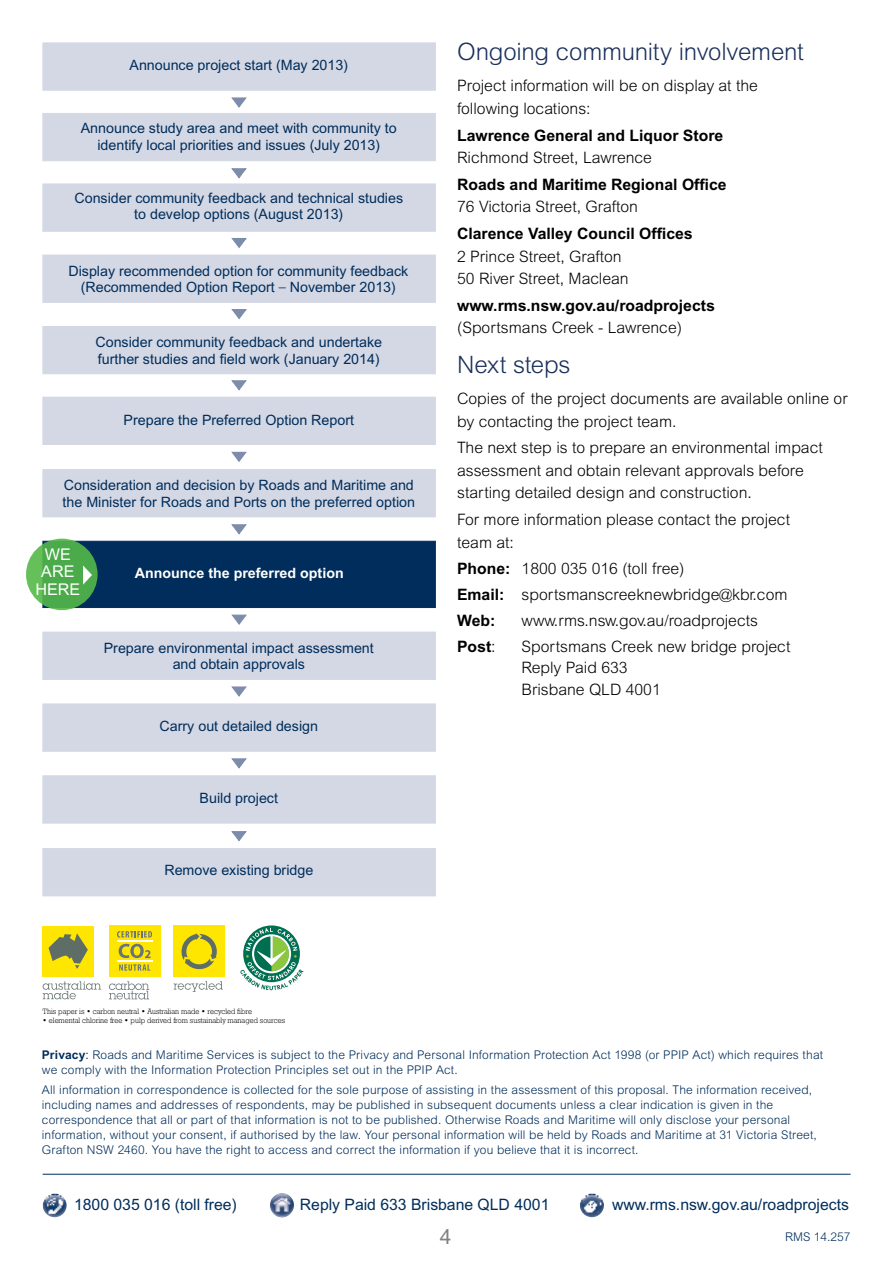
<style>
.page{position:relative;width:893px;height:1263px;background:#fff}
.page>*{position:absolute;margin:0;border:0;box-sizing:border-box;transform-origin:0 0}
.SUB_1{font:300 24px "Arial MT Std";letter-spacing:-.01em;color:#1a2f5a}
.t1{font:21px "Arial MT Std";color:#808285}
.t2{font:16.2px/17.2px "Arial MT Std";color:#fff;text-align:center}
.BODY{font:300 15.75px/22.5px "Arial MT Std";color:#000}
.BODY-2{font:700 15.75px/22.5px "Arial MT Std";color:#000}
.t3{font:15.75px "Arial MT Std";color:#002d5b}
.t4{font:14.25px/16.5px "Arial MT Std";color:#002d5b;text-align:center}
.t5{font:700 14.25px "Arial MT Std";color:#fff}
.BODY-3{font:300 12px/15px "Arial MT Std";letter-spacing:.01em;color:#002d5b}
.t6{font:7.65px "Geometric Slab 712 BT Light A";color:#000}
.s1{font-family:"The Sans";font-weight:300}
.s2{font-weight:300}
.s3{font-weight:700}
.s4{font-weight:400}
</style>
<div class="page">
<div style="left:43px;top:541px;width:393px;height:67px;background:#002d5b;border:1px solid #002d5b"></div>
<div style="left:26px;top:539px;width:72px;height:71px;background:linear-gradient(to right,#60bd56,#419f45);border-radius:50%"></div>
<svg style="left:83px;top:565px;width:9px;height:20px"></svg>
<div style="left:43px;top:43px;width:393px;height:48px;background:#d4d8e4"></div>
<div style="left:43px;top:469px;width:393px;height:48px;background:#d4d8e4"></div>
<div style="left:43px;top:703px;width:393px;height:49px;background:#d4d8e4;border:1px solid #d4d8e4"></div>
<div style="left:43px;top:775px;width:393px;height:48px;background:#d4d8e4"></div>
<div style="left:43px;top:848px;width:393px;height:48px;background:#d4d8e4"></div>
<div style="left:43px;top:113px;width:393px;height:48px;background:#d4d8e4"></div>
<div style="left:43px;top:184px;width:393px;height:48px;background:#d4d8e4"></div>
<div style="left:43px;top:326px;width:393px;height:48px;background:#d4d8e4"></div>
<div style="left:43px;top:255px;width:393px;height:48px;background:#d4d8e4"></div>
<div style="left:43px;top:397px;width:393px;height:48px;background:#d4d8e4"></div>
<div style="left:43px;top:632px;width:393px;height:48px;background:#d4d8e4"></div>
<svg style="left:231px;top:97px;width:16px;height:11px"></svg>
<svg style="left:231px;top:168px;width:16px;height:11px"></svg>
<svg style="left:231px;top:238px;width:16px;height:11px"></svg>
<svg style="left:231px;top:309px;width:16px;height:11px"></svg>
<svg style="left:231px;top:380px;width:16px;height:11px"></svg>
<svg style="left:231px;top:451px;width:16px;height:11px"></svg>
<svg style="left:231px;top:524px;width:16px;height:11px"></svg>
<svg style="left:231px;top:686px;width:16px;height:11px"></svg>
<svg style="left:231px;top:758px;width:16px;height:11px"></svg>
<svg style="left:231px;top:831px;width:16px;height:11px"></svg>
<svg style="left:231px;top:614px;width:16px;height:11px"></svg>
<hr style="left:43px;top:1174px;width:808px;height:1px;background:#002d5b">
<div style="left:43px;top:926px;width:51px;height:51px;background:#ffe600"></div>
<svg style="left:49px;top:933px;width:39px;height:36px"></svg>
<svg style="left:43px;top:981px;width:58px;height:18px"></svg>
<div style="left:109px;top:925px;width:51px;height:51px;background:#ffe600"></div>
<svg style="left:119px;top:944px;width:32px;height:14px"></svg>
<svg style="left:117px;top:931px;width:35px;height:6px"></svg>
<svg style="left:119px;top:964px;width:31px;height:7px"></svg>
<hr style="left:117px;top:960px;width:35px;height:2px;background:#fff">
<hr style="left:117px;top:940px;width:35px;height:1px;background:#fff">
<svg style="left:109px;top:981px;width:40px;height:18px"></svg>
<svg style="left:174px;top:981px;width:49px;height:11px"></svg>
<div style="left:173px;top:925px;width:52px;height:52px;background:#ffe600"></div>
<svg style="left:181px;top:933px;width:36px;height:37px"></svg>
<svg style="left:240px;top:928px;width:63px;height:62px"></svg>
<img style="left:270px;top:1193px;width:24px;height:24px;border-radius:12px">
<img style="left:43px;top:1193px;width:24px;height:24px;border-radius:12px">
<img style="left:580px;top:1193px;width:24px;height:24px;border-radius:12px">
<p class="t4" style="left:130px;top:57px;width:220px">Announce project start (May 2013)</p>
<p class="t4" style="left:81px;top:120px;width:318px">Announce study area and meet with community to identify local priorities and issues (July 2013)</p>
<p class="t4" style="left:74px;top:189px;width:330px">Consider community feedback and technical studies to develop options (August 2013)</p>
<p class="t4" style="left:68px;top:263px;width:341px">Display recommended option for community feedback</p>
<p class="t4" style="left:81px;top:279px;width:317px">(Recommended Option Report <span class="s1">–</span> November 2013)</p>
<p class="t4" style="left:95px;top:334px;width:288px;text-align:left">Consider community feedback and undertake further studies and field work (January 2014)</p>
<p class="t4" style="left:124px;top:412px;width:232px">Prepare the Preferred Option Report</p>
<p class="t4" style="left:63px;top:477px;width:354px;text-align:left">Consideration and decision by Roads and Maritime and the Minister for Roads and Ports on the preferred option</p>
<p class="t2" style="left:45px;top:546px;width:28px">WE</p>
<p class="t2" style="left:35px;top:563px;width:46px">ARE<br>HERE</p>
<p class="t5" style="left:135px;top:565px;width:211px">Announce the preferred option</p>
<p class="t4" style="left:104px;top:639px;width:272px">Prepare environmental impact assessment and obtain approvals</p>
<p class="t4" style="left:160px;top:717px;width:160px">Carry out detailed design</p>
<p class="t4" style="left:200px;top:789px;width:80px">Build project</p>
<p class="t4" style="left:164px;top:862px;width:150px">Remove existing bridge</p>
<p class="SUB_1" style="left:457px;top:38px;width:348px">Ongoing community involvement</p>
<p class="BODY" style="left:457px;top:74px;width:302px">Project information will be on display at the following locations:</p>
<p class="BODY-2" style="left:457px;top:124px;width:268px">Lawrence General and Liquor Store<br><span class="s2">Richmond Street, Lawrence</span></p>
<p class="BODY-2" style="left:457px;top:173px;width:271px">Roads and Maritime Regional Office<br><span class="s2">76 Victoria Street, Grafton</span></p>
<p class="BODY" style="left:457px;top:222px;width:237px"><span class="s3">Clarence Valley Council Offices<br></span>2 Prince Street, Grafton<br>50 River Street, Maclean</p>
<p class="BODY-2" style="left:457px;top:294px;width:259px">www.rms.nsw.gov.au/roadprojects <span class="s2">(Sportsmans Creek - Lawrence)</span></p>
<p class="SUB_1" style="left:457px;top:351px;width:115px">Next steps</p>
<p class="BODY" style="left:457px;top:387px;width:392px">Copies of the project documents are available online or by contacting the project team.</p>
<p class="BODY" style="left:457px;top:436px;width:367px">The next step is to prepare an environmental impact assessment and obtain relevant approvals before starting detailed design and construction.</p>
<p class="BODY" style="left:457px;top:508px;width:334px">For more information please contact the project team at:</p>
<p class="BODY" style="left:457px;top:557px;width:229px"><span class="s3">Phone:</span> 1800 035 016 (toll free)</p>
<p class="BODY" style="left:457px;top:583px;width:332px"><span class="s3">Email:</span> sportsmanscreeknewbridge@kbr.com</p>
<p class="BODY-2" style="left:457px;top:609px;width:40px">Web:</p>
<p class="BODY" style="left:522px;top:609px;width:238px">www.rms.nsw.gov.au/roadprojects</p>
<p class="BODY-2" style="left:457px;top:635px;width:40px">Post<span class="s2">:</span></p>
<p class="BODY" style="left:522px;top:635px;width:270px;line-height:21.8px">Sportsmans Creek new bridge project<br>Reply Paid 633<br>Brisbane QLD 4001</p>
<p class="t6" style="left:43px;top:1007px;width:211px">This paper is • carbon neutral • Australian made • recycled fibre</p>
<p class="t6" style="left:43px;top:1016px;width:244px">• elemental chlorine free • pulp derived from sustainably managed sources</p>
<p class="BODY-3" style="left:42px;top:1047px;width:783px"><span class="s3">Privacy</span><span class="s4">:</span> Roads and Maritime Services is subject to the Privacy and Personal Information Protection Act 1998 (or PPIP Act) which requires that we comply with the Information Protection Principles set out in the PPIP Act.</p>
<p class="BODY-3" style="left:42px;top:1082px;width:776px">All information in correspondence is collected for the sole purpose of assisting in the assessment of this proposal. The information received, including names and addresses of respondents, may be published in subsequent documents unless a clear indication is given in the correspondence that all or part of that information is not to be published. Otherwise Roads and Maritime will only disclose your personal information, without your consent, if authorised by the law. Your personal information will be held by Roads and Maritime at 31 Victoria Street, Grafton NSW 2460. You have the right to access and correct the information if you believe that it is incorrect.</p>
<p class="t3" style="left:74px;top:1196px;width:164px">1800 035 016 (toll free)</p>
<p class="t3" style="left:300px;top:1196px;width:251px">Reply Paid 633 Brisbane QLD 4001</p>
<p class="t3" style="left:612px;top:1196px;width:238px">www.rms.nsw.gov.au/roadprojects</p>
<p class="t1" style="left:440px;top:1225px;width:13px">4</p>
<p class="BODY-3" style="left:785px;top:1229px;width:67px">RMS 14.257</p>
</div>
